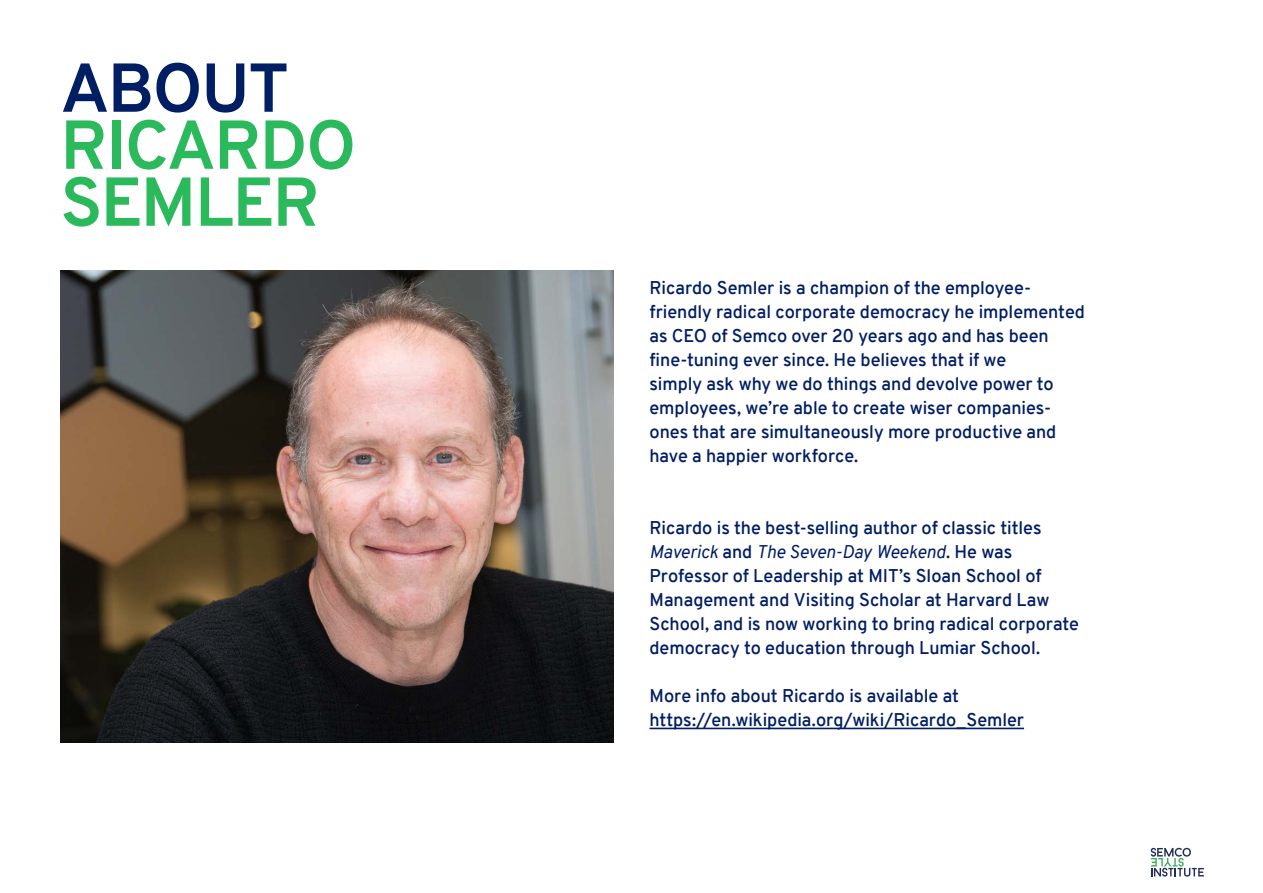
<style>
.page{position:relative;width:1263px;height:893px;background:#fff}
.page>*{position:absolute;margin:0;border:0;box-sizing:border-box;transform-origin:0 0}
.t1{font:700 69px/57px "Overpass";letter-spacing:-.025em;color:#2ab95b}
.t2{font:700 69px "Overpass";letter-spacing:-.03em;color:#001e64}
.t3{font:600 18px/24px "Overpass";color:#001e64}
.s1{font-weight:400;font-style:italic}
</style>
<div class="page">
<svg style="left:1151px;top:848px;width:53px;height:29px"></svg>
<hr style="left:649px;top:728px;width:375px;height:1px;background:#001e64">
<img style="left:60px;top:271px;width:553px;height:472px">
<h1 class="t2" style="left:60px;top:38px;width:230px">ABOUT</h1>
<h1 class="t1" style="left:60px;top:117px;width:298px">RICARDO<br>SEMLER</h1>
<p class="t3" style="left:649px;top:276px;width:437px">Ricardo Semler is a champion of the employee&shy;friendly radical corporate democracy he implemented as CEO of Semco over 20 years ago and has been fine-tuning ever since. He believes that if we<br>simply ask why we do things and devolve power to employees, we’re able to create wiser companies&shy;ones that are simultaneously more productive and have a happier workforce.</p>
<p class="t3" style="left:649px;top:516px;width:431px">Ricardo is the best-selling author of classic titles <span class="s1">Maverick</span> and <span class="s1">The Seven-Day Weekend</span>. He was Professor of Leadership at MIT’s Sloan School of Management and Visiting Scholar at Harvard Law School, and is now working to bring radical corporate democracy to education through Lumiar School.</p>
<p class="t3" style="left:649px;top:684px;width:376px">More info about Ricardo is available at https://en.wikipedia.org/wiki/Ricardo_Semler</p>
</div>
